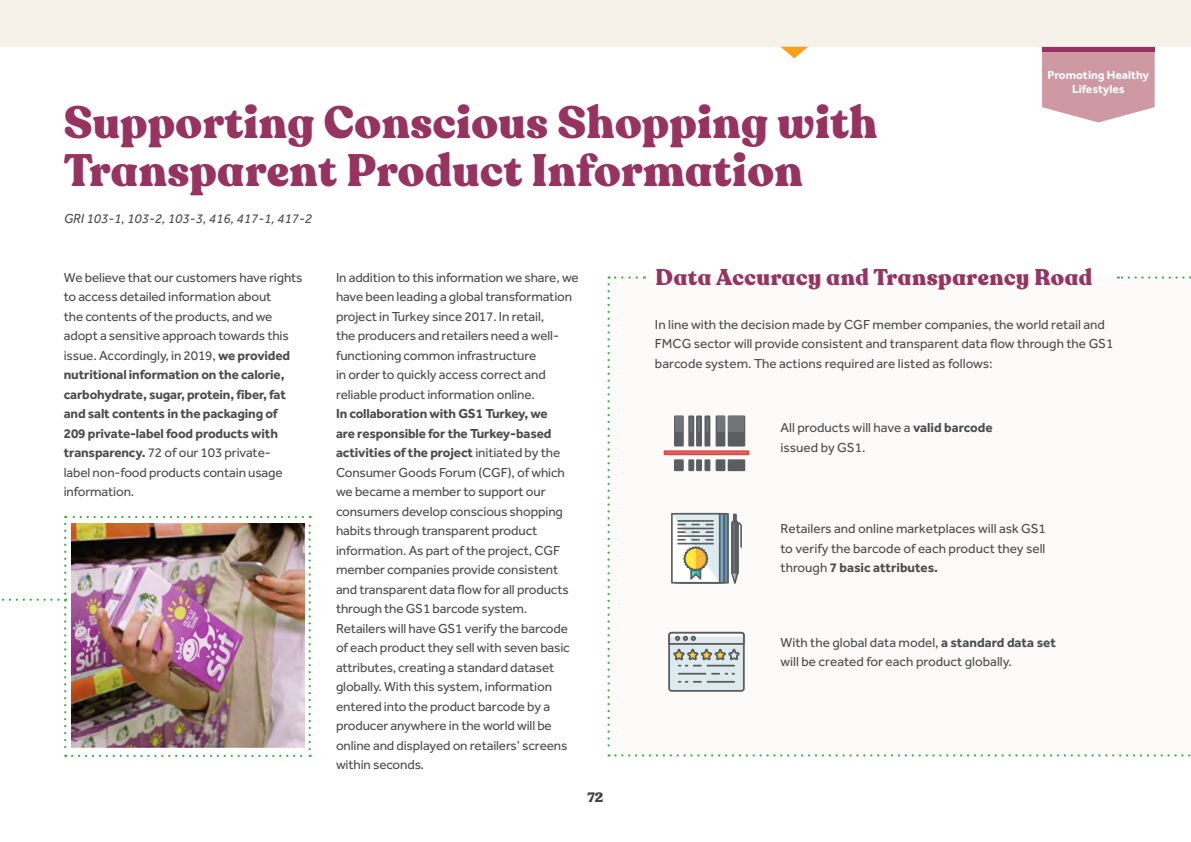
<style>
.page{position:relative;width:1191px;height:842px;background:#fff}
.page>*{position:absolute;margin:0;border:0;box-sizing:border-box;transform-origin:0 0}
.t1{font:900 45px/48px "Recoleta Alt";letter-spacing:.01em;color:#973360}
.t2{font:900 22.5px "Recoleta Alt";letter-spacing:.025em;color:#973360}
.t3{font:13.5px/19.5px "Effra Std";letter-spacing:-.01em;color:#4d4d4f}
.t4{font:italic 13.5px "Effra Std";color:#4d4d4f}
.t5{font:900 13.5px "Recoleta Alt";color:#414042}
.t6{font:700 12px/13.5px "Effra Std";color:#fff;text-align:center}
.s1{font-weight:700}
</style>
<div class="page">
<div style="left:0;top:0;width:1191px;height:47px;background:#f6f2e9"></div>
<svg style="left:781px;top:47px;width:27px;height:11px"></svg>
<svg style="left:64px;top:516px;width:247px;height:241px"></svg>
<svg style="left:2px;top:599px;width:56px;height:2px"></svg>
<img style="left:71px;top:524px;width:233px;height:223px">
<svg style="left:607px;top:276px;width:584px;height:480px"></svg>
<svg style="left:1042px;top:51px;width:112px;height:72px;background:#d3a3ad"></svg>
<hr style="left:1042px;top:47px;width:112px;height:4px;background:#973360">
<h1 class="t1" style="left:64px;top:99px;width:815px">Supporting Conscious Shopping with<br>Transparent Product Information</h1>
<p class="t4" style="left:64px;top:211px;width:250px">GRI 103-1, 103-2, 103-3, 416, 417-1, 417-2</p>
<p class="t6" style="left:1047px;top:68px;width:103px">Promoting Healthy<br>Lifestyles</p>
<p class="t3" style="left:64px;top:267px;width:240px">We believe that our customers have rights to access detailed information about<br>the contents of the products, and we adopt a sensitive approach towards this issue. Accordingly, in 2019, <span class="s1">we provided nutritional information on the calorie, carbohydrate, sugar, protein, fiber, fat and salt contents in the packaging of 209 private-label food products with transparency.</span> 72 of our 103 private-<br>label non-food products contain usage information.</p>
<p class="t3" style="left:336px;top:267px;width:244px">In addition to this information we share, we have been leading a global transformation project in Turkey since 2017. In retail,<br>the producers and retailers need a well&shy;functioning common infrastructure<br>in order to quickly access correct and reliable product information online.</p>
<p class="t3" style="left:336px;top:404px;width:235px"><span class="s1">In collaboration with GS1 Turkey, we are responsible for the Turkey-based activities of the project</span> initiated by the Consumer Goods Forum (CGF), of which we became a member to support our consumers develop conscious shopping habits through transparent product information. As part of the project, CGF member companies provide consistent and transparent data flow for all products through the GS1 barcode system.<br>Retailers will have GS1 verify the barcode of each product they sell with seven basic attributes, creating a standard dataset globally. With this system, information entered into the product barcode by a producer anywhere in the world will be online and displayed on retailers’ screens within seconds.</p>
<p class="t5" style="left:587px;top:789px;width:18px">72</p>
<h2 class="t2" style="left:655px;top:263px;width:438px">Data Accuracy and Transparency Road</h2>
<p class="t3" style="left:655px;top:314px;width:460px">In line with the decision made by CGF member companies, the world retail and<br>FMCG sector will provide consistent and transparent data flow through the GS1 barcode system. The actions required are listed as follows:</p>
<p class="t3" style="left:780px;top:418px;width:214px">All products will have a <span class="s1">valid barcode </span>issued by GS1.</p>
<p class="t3" style="left:780px;top:519px;width:267px;text-align:justify">Retailers and online marketplaces will ask GS1 to verify the barcode of each product they sell through <span class="s1">7 basic attributes.</span></p>
<p class="t3" style="left:780px;top:632px;width:277px">With the global data model, <span class="s1">a standard data set </span>will be created for each product globally.</p>
</div>
